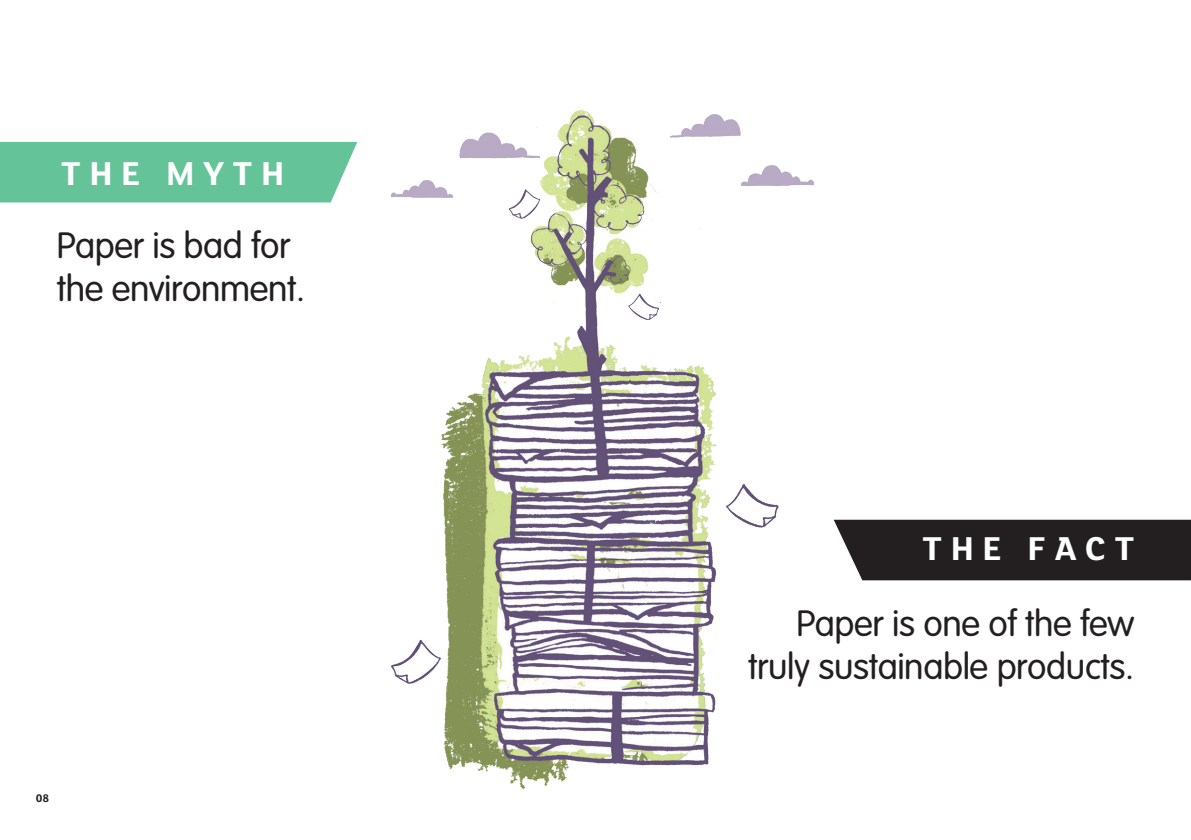
<style>
.page{position:relative;width:1191px;height:840px;background:#fff}
.page>*{position:absolute;margin:0;border:0;box-sizing:border-box;transform-origin:0 0}
.t1{font:300 36px/43.2px "VAG Rounded";letter-spacing:-.01em;color:#231f20}
.t2{font:700 36px "FS Lola";letter-spacing:.24em;color:#fff}
.t3{font:700 12px "FS Lola";color:#231f20}
</style>
<div class="page">
<img style="left:391px;top:107px;width:423px;height:683px">
<div style="left:0;top:142px;width:357px;height:60px;background:#65c399"></div>
<div style="left:833px;top:519px;width:358px;height:61px;background:#231f20"></div>
<p class="t2" style="left:61px;top:154px;width:225px">THE MYTH</p>
<p class="t1" style="left:57px;top:225px;width:250px">Paper is bad for the environment.</p>
<p class="t3" style="left:36px;top:791px;width:15px">08</p>
<p class="t2" style="left:922px;top:529px;width:213px">THE FACT</p>
<p class="t1" style="left:748px;top:602px;width:387px;text-align:right">Paper is one of the few truly sustainable products.</p>
</div>
